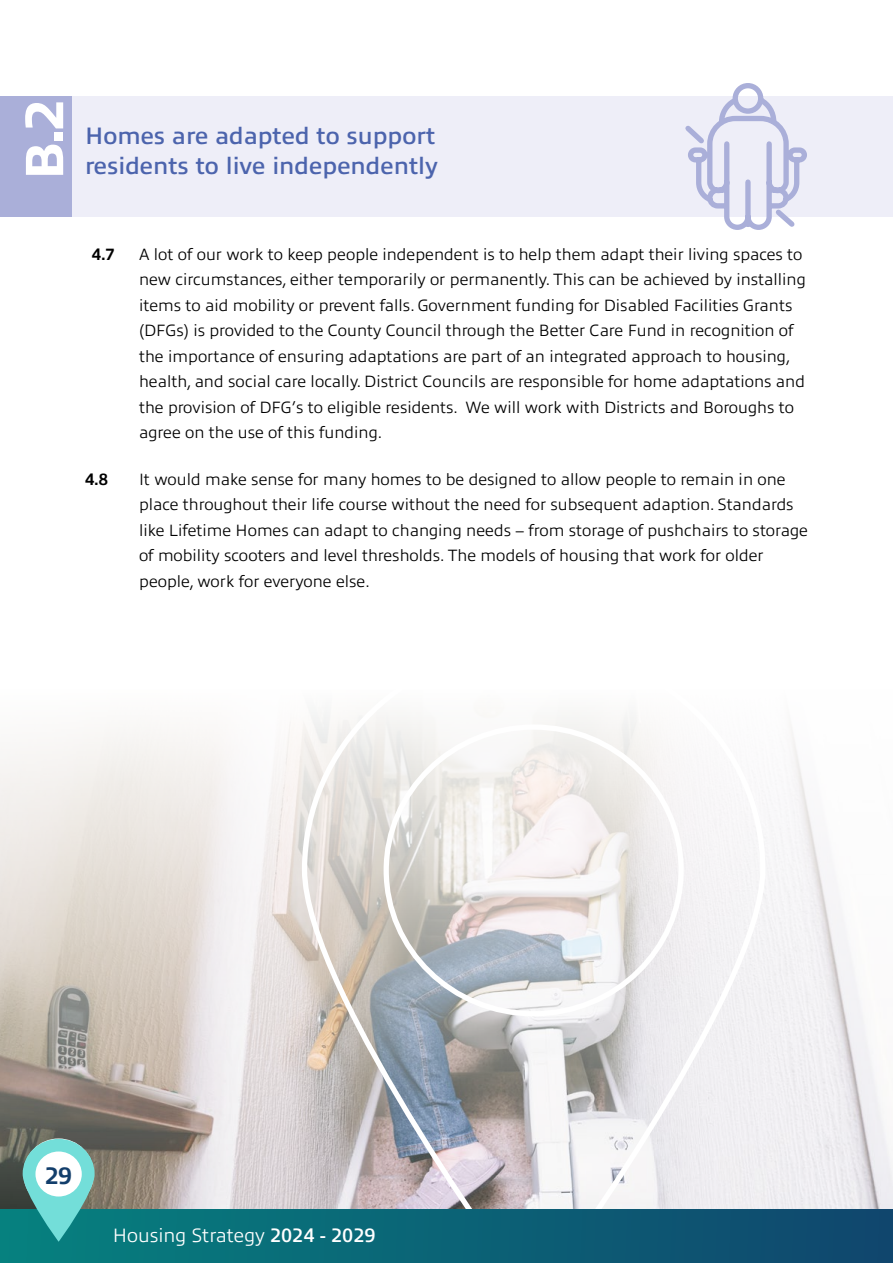
<style>
.page{position:relative;width:893px;height:1263px;background:#fff}
.page>*{position:absolute;margin:0;border:0;box-sizing:border-box;transform-origin:0 0}
.t1{font:800 54.45px "Allumi Std";color:#fff}
.t2{font:600 24px/30px "Allumi Std";color:#4c64ad}
.t3{font:700 24px "Allumi Std";color:#123e6b}
.t4{font:300 19.5px "Allumi Std";color:#fff}
.t5{font:300 16.5px/25.5px "Allumi Std";color:#000}
.t6{font:700 16.5px "Allumi Std";color:#000}
.s1{font-weight:600}
</style>
<div class="page">
<img style="left:0;top:722px;width:893px;height:487px">
<div style="left:0;top:96px;width:893px;height:121px;background:#eeeef8"></div>
<svg style="left:685px;top:83px;width:122px;height:147px"></svg>
<svg style="left:299px;top:712px;width:469px;height:497px"></svg>
<div style="left:0;top:96px;width:72px;height:121px;background:#aaafd9"></div>
<div style="left:0;top:1209px;width:893px;height:54px;background:linear-gradient(to right,#06817f,#10466d)"></div>
<svg style="left:23px;top:1139px;width:72px;height:103px"></svg>
<h1 class="t1" style="left:15px;top:180px;width:82px;rotate:-90deg">B.2</h1>
<h2 class="t2" style="left:85px;top:121px;width:354px">Homes are adapted to support residents to live independently</h2>
<p class="t6" style="left:92px;top:245px;width:24px">4.7</p>
<p class="t5" style="left:139px;top:241px;width:668px">A lot of our work to keep people independent is to help them adapt their living spaces to new circumstances, either temporarily or permanently. This can be achieved by installing items to aid mobility or prevent falls. Government funding for Disabled Facilities Grants (DFGs) is provided to the County Council through the Better Care Fund in recognition of the importance of ensuring adaptations are part of an integrated approach to housing, health, and social care locally. District Councils are responsible for home adaptations and the provision of DFG’s to eligible residents. We will work with Districts and Boroughs to agree on the use of this funding.</p>
<p class="t6" style="left:85px;top:470px;width:24px">4.8</p>
<p class="t5" style="left:139px;top:467px;width:670px">It would make sense for many homes to be designed to allow people to remain in one place throughout their life course without the need for subsequent adaption. Standards like Lifetime Homes can adapt to changing needs – from storage of pushchairs to storage of mobility scooters and level thresholds. The models of housing that work for older people, work for everyone else.</p>
<h2 class="t3" style="left:45px;top:1162px;width:28px">29</h2>
<p class="t4" style="left:113px;top:1225px;width:264px">Housing Strategy <span class="s1">2024 - 2029</span></p>
</div>
